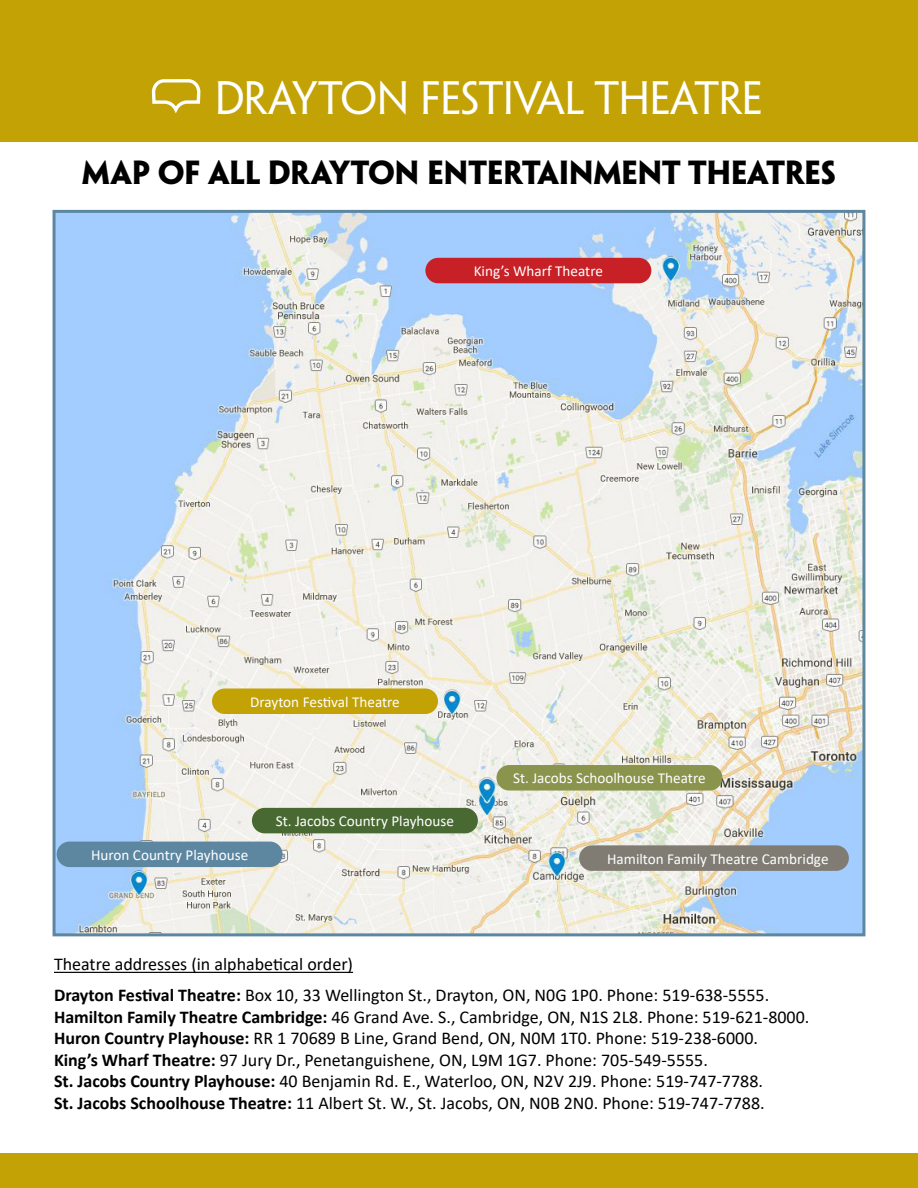
<style>
.page{position:relative;width:918px;height:1188px;background:#fff}
.page>*{position:absolute;margin:0;border:0;box-sizing:border-box;transform-origin:0 0}
.t1{font:42px "Penumbra Flare Std";letter-spacing:-.015em;color:#fff}
.t2{font:700 30px "Penumbra Flare Std";letter-spacing:-.015em;color:#000}
.t3{font:18px/21.6px "Calibri";color:#000}
.t4{font:15.15px "Calibri";color:#fff}
.s1{font-weight:700}
</style>
<div class="page">
<div style="left:0;top:0;width:918px;height:141px;background:#c2a204"></div>
<div style="left:0;top:1154px;width:918px;height:34px;background:#c2a204"></div>
<svg style="left:151px;top:79px;width:50px;height:35px"></svg>
<img style="left:57px;top:214px;width:804px;height:718px">
<div style="left:53px;top:210px;width:812px;height:726px;border:3px solid #5d87a1"></div>
<div style="left:57px;top:842px;width:226px;height:25px;background:#5d87a1;border-radius:13px"></div>
<div style="left:425px;top:258px;width:226px;height:25px;background:#c72127;border-radius:13px"></div>
<div style="left:212px;top:688px;width:226px;height:26px;background:#c2a204;border-radius:13px"></div>
<div style="left:579px;top:845px;width:270px;height:26px;background:#807c74;border-radius:13px"></div>
<div style="left:496px;top:765px;width:226px;height:26px;background:#8b944c;border-radius:13px"></div>
<div style="left:252px;top:808px;width:226px;height:25px;background:#496933;border-radius:13px"></div>
<hr style="left:54px;top:972px;width:299px;height:1px;background:#000">
<h1 class="t1" style="left:215px;top:73px;width:550px">DRAYTON FESTIVAL THEATRE</h1>
<h2 class="t2" style="left:82px;top:154px;width:756px">MAP OF ALL DRAYTON ENTERTAINMENT THEATRES</h2>
<p class="t4" style="left:474px;top:261px;width:131px">King’s Wharf Theatre</p>
<p class="t4" style="left:250px;top:691px;width:151px">Drayton Festival Theatre</p>
<p class="t4" style="left:91px;top:844px;width:159px">Huron Country Playhouse</p>
<p class="t4" style="left:276px;top:811px;width:180px">St. Jacobs Country Playhouse</p>
<p class="t4" style="left:513px;top:768px;width:194px">St. Jacobs Schoolhouse Theatre</p>
<p class="t4" style="left:607px;top:848px;width:223px">Hamilton Family Theatre Cambridge</p>
<p class="t3" style="left:54px;top:949px;width:717px;line-height:30.6px">Theatre addresses (in alphabetical order)<br><span class="s1">Drayton Festival Theatre:</span> Box 10, 33 Wellington St., Drayton, ON, N0G 1P0. Phone: 519-638-5555.</p>
<p class="t3" style="left:54px;top:1005px;width:757px"><span class="s1">Hamilton Family Theatre Cambridge:</span> 46 Grand Ave. S., Cambridge, ON, N1S 2L8. Phone: 519-621-8000.<br><span class="s1">Huron Country Playhouse:</span> RR 1 70689 B Line, Grand Bend, ON, N0M 1T0. Phone: 519-238-6000.<br><span class="s1">King’s Wharf Theatre:</span> 97 Jury Dr., Penetanguishene, ON, L9M 1G7. Phone: 705-549-5555.<br><span class="s1">St. Jacobs Country Playhouse:</span> 40 Benjamin Rd. E., Waterloo, ON, N2V 2J9. Phone: 519-747-7788.<br><span class="s1">St. Jacobs Schoolhouse Theatre:</span> 11 Albert St. W., St. Jacobs, ON, N0B 2N0. Phone: 519-747-7788.</p>
</div>
